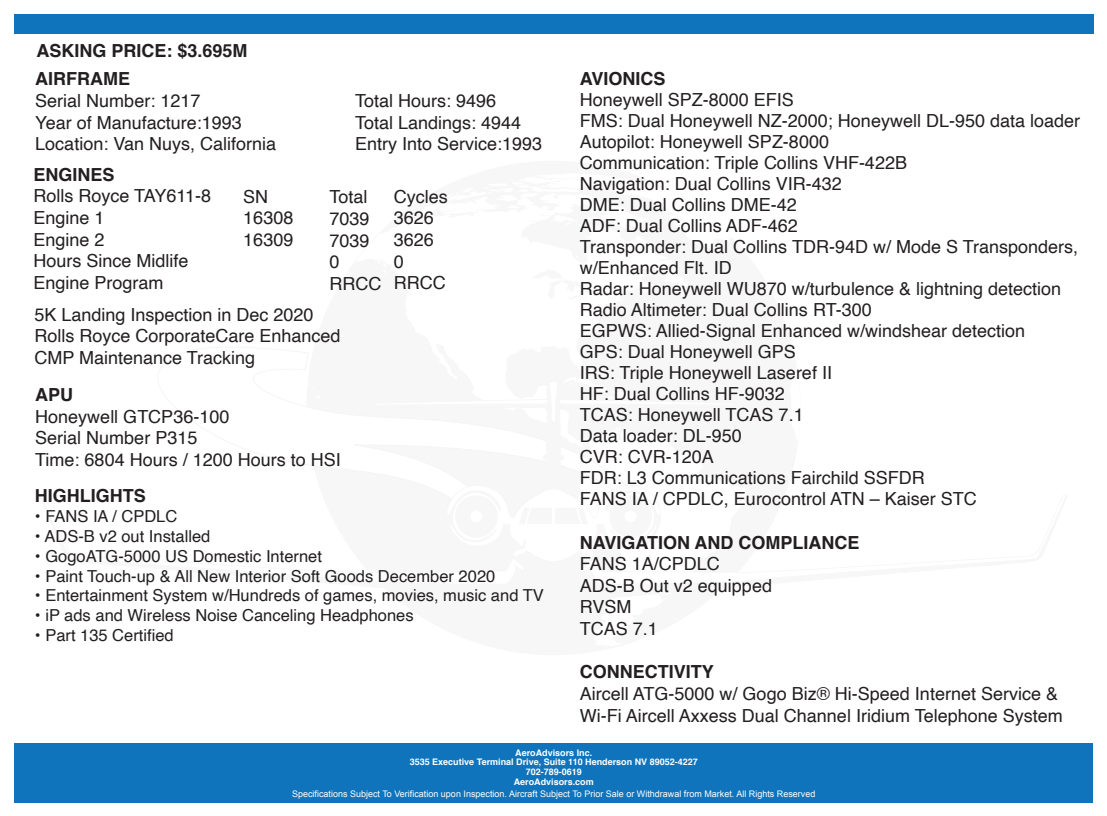
<style>
.page{position:relative;width:1107px;height:816px;background:#fff}
.page>*{position:absolute;margin:0;border:0;box-sizing:border-box;transform-origin:0 0}
.t1{font:18px/21.6px "Helvetica";color:#231f20}
.t2{font:700 18px "Helvetica";color:#231f20}
.t3{font:16.5px "Helvetica";color:#231f20}
.t4{font:9px "Arial";color:#fff}
.t5{font:700 9px/9.8px "Helvetica";color:#fff;text-align:center}
</style>
<div class="page">
<div style="left:14px;top:14px;width:1080px;height:20px;background:#1074bc"></div>
<div style="left:14px;top:743px;width:1079px;height:60px;background:#1074bc"></div>
<p class="t2" style="left:36px;top:36px;width:213px">ASKING PRICE: $3.695M</p>
<p class="t2" style="left:35px;top:64px;width:96px">AIRFRAME</p>
<p class="t1" style="left:35px;top:90px;width:242px">Serial Number: 1217<br>Year of Manufacture:1993<br>Location: Van Nuys, California</p>
<p class="t1" style="left:355px;top:90px;width:189px">Total Hours: 9496<br>Total Landings: 4944<br>Entry Into Service:1993</p>
<p class="t2" style="left:33px;top:160px;width:83px">ENGINES</p>
<p class="t1" style="left:33px;top:186px;width:179px">Rolls Royce TAY611-8<br>Engine 1<br>Engine 2<br>Hours Since Midlife<br>Engine Program</p>
<p class="t1" style="left:243px;top:186px;width:52px">SN<br>16308<br>16309</p>
<p class="t1" style="left:330px;top:187px;width:53px">Total<br>7039<br>7039<br>0<br>RRCC</p>
<p class="t1" style="left:394px;top:186px;width:55px">Cycles<br>3626<br>3626<br>0<br>RRCC</p>
<p class="t1" style="left:34px;top:304px;width:308px">5K Landing Inspection in Dec 2020<br>Rolls Royce CorporateCare Enhanced<br>CMP Maintenance Tracking</p>
<p class="t2" style="left:35px;top:380px;width:39px">APU</p>
<p class="t1" style="left:35px;top:406px;width:307px">Honeywell GTCP36-100<br>Serial Number P315<br>Time: 6804 Hours / 1200 Hours to HSI</p>
<p class="t2" style="left:35px;top:481px;width:113px">HIGHLIGHTS</p>
<p class="t3" style="left:35px;top:503px;width:144px">• FANS IA / CPDLC</p>
<p class="t3" style="left:35px;top:523px;width:177px">• ADS-B v2 out Installed</p>
<p class="t3" style="left:35px;top:543px;width:289px">• GogoATG-5000 US Domestic Internet</p>
<p class="t3" style="left:35px;top:563px;width:462px">• Paint Touch-up &amp; All New Interior Soft Goods December 2020</p>
<p class="t3" style="left:35px;top:583px;width:510px">• Entertainment System w/Hundreds of games, movies, music and TV</p>
<p class="t3" style="left:35px;top:602px;width:380px">• iP ads and Wireless Noise Canceling Headphones</p>
<p class="t3" style="left:35px;top:622px;width:140px">• Part 135 Certified</p>
<p class="t2" style="left:580px;top:64px;width:87px">AVIONICS</p>
<p class="t1" style="left:580px;top:90px;width:502px;line-height:21px">Honeywell SPZ-8000 EFIS<br>FMS: Dual Honeywell NZ-2000; Honeywell DL-950 data loader Autopilot: Honeywell SPZ-8000<br>Communication: Triple Collins VHF-422B<br>Navigation: Dual Collins VIR-432<br>DME: Dual Collins DME-42<br>ADF: Dual Collins ADF-462<br>Transponder: Dual Collins TDR-94D w/ Mode S Transponders, w/Enhanced Flt. ID<br>Radar: Honeywell WU870 w/turbulence &amp; lightning detection Radio Altimeter: Dual Collins RT-300<br>EGPWS: Allied-Signal Enhanced w/windshear detection<br>GPS: Dual Honeywell GPS<br>IRS: Triple Honeywell Laseref II<br>HF: Dual Collins HF-9032<br>TCAS: Honeywell TCAS 7.1<br>Data loader: DL-950<br>CVR: CVR-120A<br>FDR: L3 Communications Fairchild SSFDR<br>FANS IA / CPDLC, Eurocontrol ATN – Kaiser STC</p>
<p class="t2" style="left:580px;top:527px;width:281px">NAVIGATION AND COMPLIANCE</p>
<p class="t1" style="left:580px;top:553px;width:194px">FANS 1A/CPDLC<br>ADS-B Out v2 equipped<br>RVSM<br>TCAS 7.1</p>
<p class="t2" style="left:580px;top:657px;width:136px">CONNECTIVITY</p>
<p class="t1" style="left:580px;top:683px;width:484px">Aircell ATG-5000 w/ Gogo Biz® Hi-Speed Internet Service &amp;<br>Wi-Fi Aircell Axxess Dual Channel Iridium Telephone System</p>
<p class="t5" style="left:410px;top:747px;width:289px">AeroAdvisors Inc.<br>3535 Executive Terminal Drive, Suite 110 Henderson NV 89052-4227<br>702-789-0619<br>AeroAdvisors.com</p>
<p class="t4" style="left:292px;top:787px;width:525px">Specifications Subject To Verification upon Inspection. Aircraft Subject To Prior Sale or Withdrawal from Market. All Rights Reserved</p>
</div>
